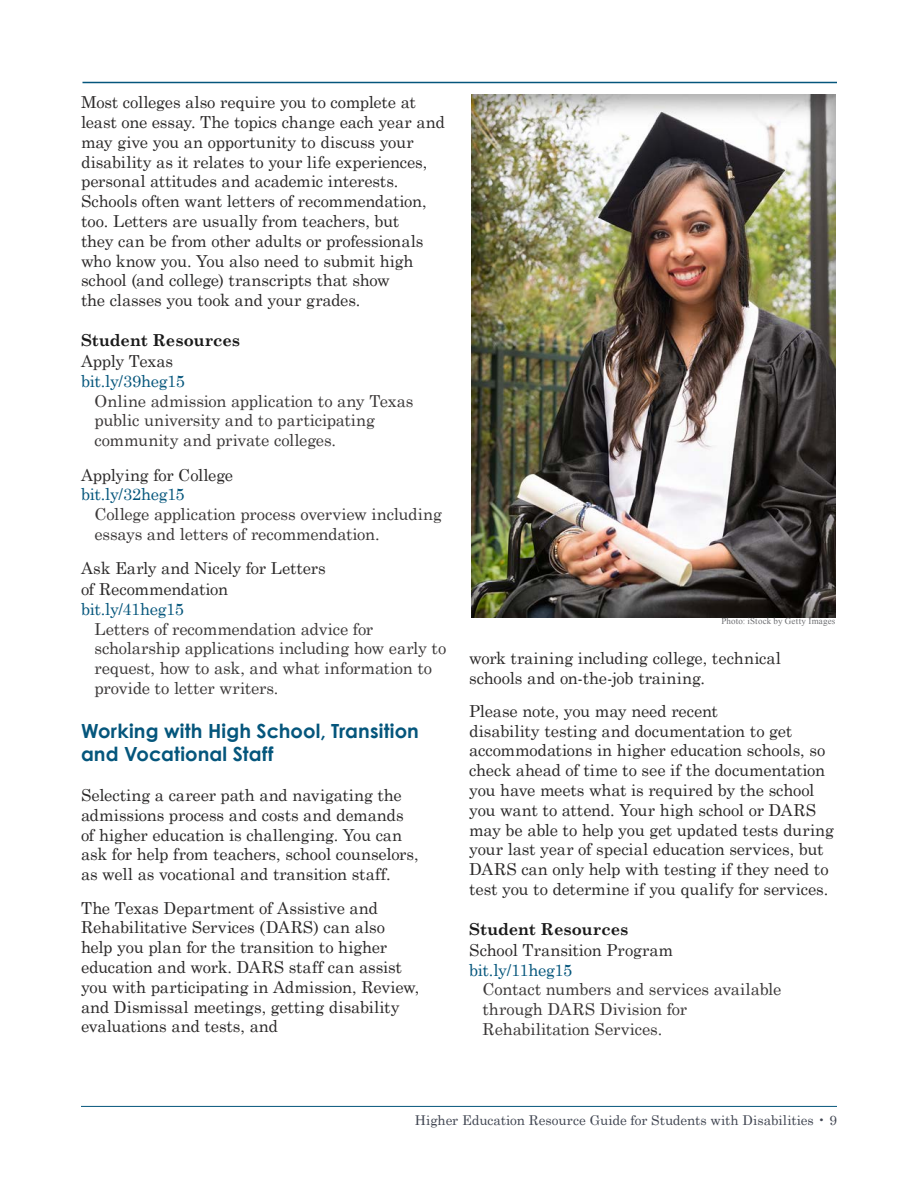
<style>
.page{position:relative;width:918px;height:1188px;background:#fff}
.page>*{position:absolute;margin:0;border:0;box-sizing:border-box;transform-origin:0 0}
.H3_-_Subhead{font:700 19.5px/23.4px "Century Gothic";letter-spacing:.005em;color:#05567c}
.Paragraph_-_Basic{font:16.5px/19.8px "Century Schoolbook";letter-spacing:-.01em;color:#2b2929}
.Paragraph_Resources{font:16.5px/19.8px "Century Schoolbook";letter-spacing:-.015em;color:#3b3838}
.H5_-_Topic{font:16.5px/21px "Century Schoolbook";letter-spacing:-.015em;color:#2b2929}
.Paragraph_Resources-2{font:16.5px "Century Schoolbook";letter-spacing:-.03em;color:#05567c}
.H4_-_Section_Title{font:700 16.5px "Century Schoolbook";letter-spacing:-.005em;color:#1a1a1a}
.t1{font:13.5px "Century";color:#404551}
.t2{font:9px "Times New Roman";letter-spacing:.02em;color:#6d6e71}
</style>
<div class="page">
<hr style="left:82px;top:82px;width:755px;height:1px;background:#05567c">
<hr style="left:81px;top:1106px;width:756px;height:1px;background:#05567c">
<img style="left:471px;top:94px;width:365px;height:524px">
<p class="Paragraph_-_Basic" style="left:81px;top:92px;width:365px">Most colleges also require you to complete at least one essay. The topics change each year and may give you an opportunity to discuss your disability as it relates to your life experiences, personal attitudes and academic interests.<br>Schools often want letters of recommendation, too. Letters are usually from teachers, but<br>they can be from other adults or professionals who know you. You also need to submit high school (and college) transcripts that show<br>the classes you took and your grades.</p>
<h4 class="H4_-_Section_Title" style="left:81px;top:330px;width:161px">Student Resources</h4>
<h5 class="H5_-_Topic" style="left:81px;top:350px;width:94px">Apply Texas</h5>
<p class="Paragraph_Resources-2" style="left:81px;top:370px;width:105px">bit.ly/39heg15</p>
<p class="Paragraph_Resources" style="left:94px;top:390px;width:320px">Online admission application to any Texas public university and to participating community and private colleges.</p>
<h5 class="H5_-_Topic" style="left:81px;top:464px;width:154px">Applying for College</h5>
<p class="Paragraph_Resources-2" style="left:81px;top:484px;width:105px">bit.ly/32heg15</p>
<p class="Paragraph_Resources" style="left:94px;top:504px;width:349px">College application process overview including essays and letters of recommendation.</p>
<h5 class="H5_-_Topic" style="left:81px;top:557px;width:246px">Ask Early and Nicely for Letters of Recommendation</h5>
<p class="Paragraph_Resources-2" style="left:81px;top:599px;width:104px">bit.ly/41heg15</p>
<p class="Paragraph_Resources" style="left:94px;top:618px;width:353px">Letters of recommendation advice for scholarship applications including how early to request, how to ask, and what information to provide to letter writers.</p>
<h3 class="H3_-_Subhead" style="left:81px;top:718px;width:340px">Working with High School, Transition and Vocational Staff</h3>
<p class="Paragraph_-_Basic" style="left:81px;top:785px;width:339px">Selecting a career path and navigating the admissions process and costs and demands of higher education is challenging. You can ask for help from teachers, school counselors, as well as vocational and transition staff.</p>
<p class="Paragraph_-_Basic" style="left:81px;top:897px;width:340px">The Texas Department of Assistive and Rehabilitative Services (DARS) can also help you plan for the transition to higher education and work. DARS staff can assist you with participating in Admission, Review, and Dismissal meetings, getting disability evaluations and tests, and</p>
<p class="t2" style="left:721px;top:615px;width:116px">Photo: iStock by Getty Images</p>
<p class="Paragraph_-_Basic" style="left:469px;top:647px;width:313px">work training including college, technical schools and on-the-job training.</p>
<p class="Paragraph_-_Basic" style="left:469px;top:701px;width:366px">Please note, you may need recent<br>disability testing and documentation to get accommodations in higher education schools, so check ahead of time to see if the documentation you have meets what is required by the school you want to attend. Your high school or DARS may be able to help you get updated tests during your last year of special education services, but DARS can only help with testing if they need to test you to determine if you qualify for services.</p>
<h4 class="H4_-_Section_Title" style="left:469px;top:919px;width:161px">Student Resources</h4>
<h5 class="H5_-_Topic" style="left:469px;top:939px;width:206px">School Transition Program</h5>
<p class="Paragraph_Resources-2" style="left:469px;top:959px;width:105px">bit.ly/11heg15</p>
<p class="Paragraph_Resources" style="left:483px;top:979px;width:300px">Contact numbers and services available through DARS Division for<br>Rehabilitation Services.</p>
<p class="t1" style="left:415px;top:1109px;width:424px">Higher Education Resource Guide for Students with Disabilities • 9</p>
</div>
